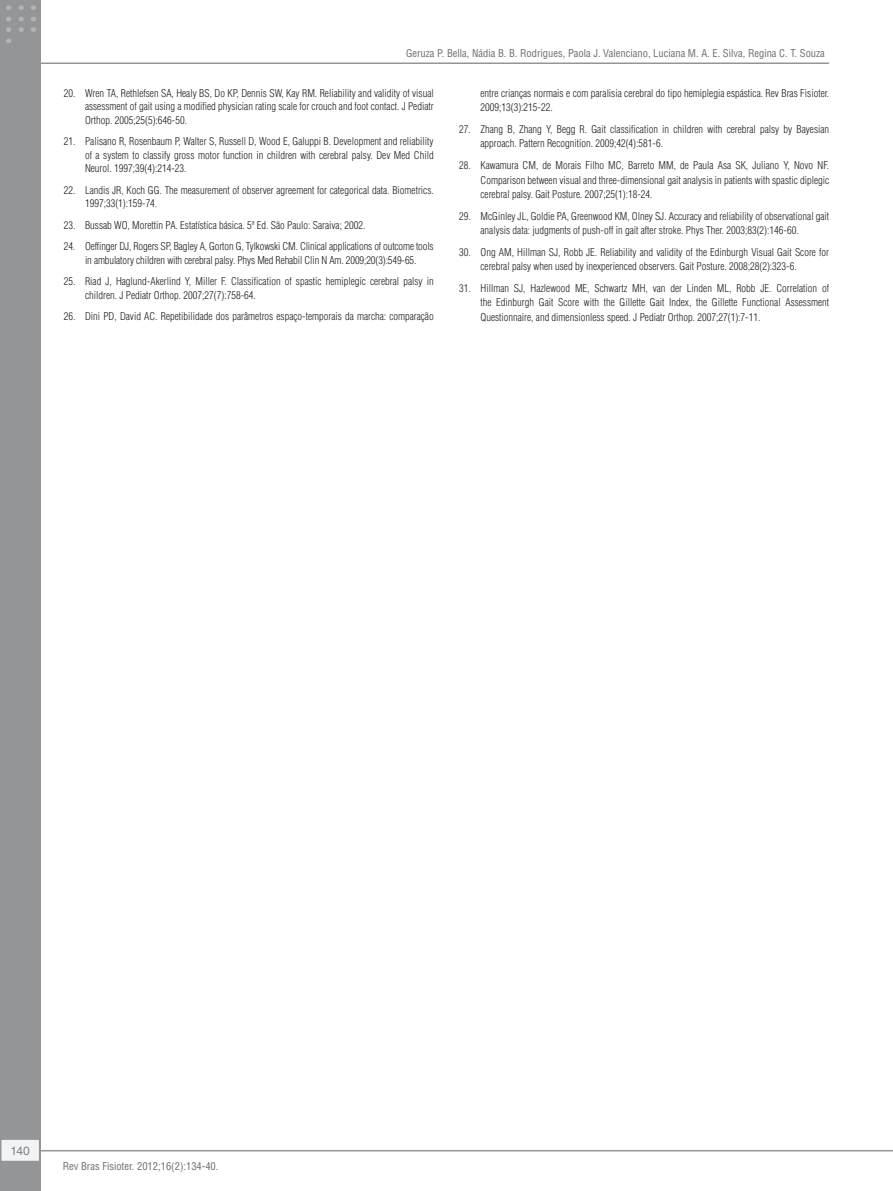
<style>
.page{position:relative;width:893px;height:1191px;background:#fff}
.page>*{position:absolute;margin:0;border:0;box-sizing:border-box;transform-origin:0 0}
.t1{font:12px "Helvetica LT Std";color:#808285}
.z05_4_referencias{font:300 condensed 10.5px/14.1px "Helvetica LT Std";color:#231f20}
.t2{font:condensed 10.5px "Helvetica LT Std";color:#6c6d70}
</style>
<div class="page">
<hr style="left:14px;top:1150px;width:879px;height:1px;background:#939598">
<hr style="left:13px;top:62px;width:816px;height:2px;background:#939598">
<div style="left:0;top:0;width:40px;height:1191px;background:#939598"></div>
<div style="left:1px;top:1139px;width:39px;height:22px;background:#f2f3f4"></div>
<div style="left:0;top:1138px;width:40px;height:24px;border:2px solid #939598"></div>
<svg style="left:6px;top:39px;width:5px;height:4px"></svg>
<svg style="left:6px;top:27px;width:5px;height:5px"></svg>
<svg style="left:6px;top:17px;width:5px;height:4px"></svg>
<svg style="left:6px;top:5px;width:5px;height:5px"></svg>
<svg style="left:19px;top:27px;width:5px;height:5px"></svg>
<svg style="left:19px;top:17px;width:5px;height:4px"></svg>
<svg style="left:19px;top:5px;width:5px;height:5px"></svg>
<svg style="left:31px;top:27px;width:5px;height:5px"></svg>
<svg style="left:31px;top:17px;width:5px;height:4px"></svg>
<svg style="left:31px;top:5px;width:5px;height:5px"></svg>
<p class="t2" style="left:406px;top:46px;width:420px">Geruza P. Bella, Nádia B. B. Rodrigues, Paola J. Valenciano, Luciana M. A. E. Silva, Regina C. T. Souza</p>
<p class="z05_4_referencias" style="left:85px;top:86px;width:350px;line-height:13.5px;text-align:justify;text-indent:-21px">20. Wren TA, Rethlefsen SA, Healy BS, Do KP, Dennis SW, Kay RM. Reliability and validity of visual assessment of gait using a modified physician rating scale for crouch and foot contact. J Pediatr Orthop. 2005;25(5):646-50.</p>
<p class="z05_4_referencias" style="left:85px;top:135px;width:350px;line-height:13.5px;text-align:justify;text-indent:-21px">21. Palisano R, Rosenbaum P, Walter S, Russell D, Wood E, Galuppi B. Development and reliability of a system to classify gross motor function in children with cerebral palsy. Dev Med Child Neurol. 1997;39(4):214-23.</p>
<p class="z05_4_referencias" style="left:85px;top:183px;width:350px;line-height:13.5px;text-indent:-21px">22. Landis JR, Koch GG. The measurement of observer agreement for categorical data. Biometrics.<br>1997;33(1):159-74.</p>
<p class="z05_4_referencias" style="left:64px;top:218px;width:303px">23. Bussab WO, Morettin PA. Estatística básica. 5ª Ed. São Paulo: Saraiva; 2002.</p>
<p class="z05_4_referencias" style="left:64px;top:240px;width:371px;line-height:13.5px;text-align:center">24. Oeffinger DJ, Rogers SP, Bagley A, Gorton G, Tylkowski CM. Clinical applications of outcome tools in ambulatory children with cerebral palsy. Phys Med Rehabil Clin N Am. 2009;20(3):549-65.</p>
<p class="z05_4_referencias" style="left:85px;top:275px;width:350px;line-height:13.5px;text-indent:-21px">25. Riad J, Haglund-Akerlind Y, Miller F. Classification of spastic hemiplegic cerebral palsy in children. J Pediatr Orthop. 2007;27(7):758-64.</p>
<p class="z05_4_referencias" style="left:64px;top:309px;width:371px">26. Dini PD, David AC. Repetibilidade dos parâmetros espaço-temporais da marcha: comparação</p>
<p class="z05_4_referencias" style="left:480px;top:86px;width:350px">entre crianças normais e com paralisia cerebral do tipo hemiplegia espástica. Rev Bras Fisioter.<br>2009;13(3):215-22.</p>
<p class="z05_4_referencias" style="left:480px;top:122px;width:350px;text-indent:-21px">27. Zhang B, Zhang Y, Begg R. Gait classification in children with cerebral palsy by Bayesian approach. Pattern Recognition. 2009;42(4):581-6.</p>
<p class="z05_4_referencias" style="left:480px;top:158px;width:350px;text-align:justify;text-indent:-21px">28. Kawamura CM, de Morais Filho MC, Barreto MM, de Paula Asa SK, Juliano Y, Novo NF.<br>Comparison between visual and three-dimensional gait analysis in patients with spastic diplegic cerebral palsy. Gait Posture. 2007;25(1):18-24.</p>
<p class="z05_4_referencias" style="left:480px;top:209px;width:350px;text-indent:-21px">29. McGinley JL, Goldie PA, Greenwood KM, Olney SJ. Accuracy and reliability of observational gait analysis data: judgments of push-off in gait after stroke. Phys Ther. 2003;83(2):146-60.</p>
<p class="z05_4_referencias" style="left:480px;top:245px;width:350px;text-indent:-21px">30. Ong AM, Hillman SJ, Robb JE. Reliability and validity of the Edinburgh Visual Gait Score for cerebral palsy when used by inexperienced observers. Gait Posture. 2008;28(2):323-6.</p>
<p class="z05_4_referencias" style="left:480px;top:281px;width:350px;text-align:justify;text-indent:-21px">31. Hillman SJ, Hazlewood ME, Schwartz MH, van der Linden ML, Robb JE. Correlation of the Edinburgh Gait Score with the Gillette Gait Index, the Gillette Functional Assessment Questionnaire, and dimensionless speed. J Pediatr Orthop. 2007;27(1):7-11.</p>
<p class="t1" style="left:10px;top:1143px;width:21px">140</p>
<p class="t2" style="left:63px;top:1160px;width:157px">Rev Bras Fisioter. 2012;16(2):134-40.</p>
</div>
